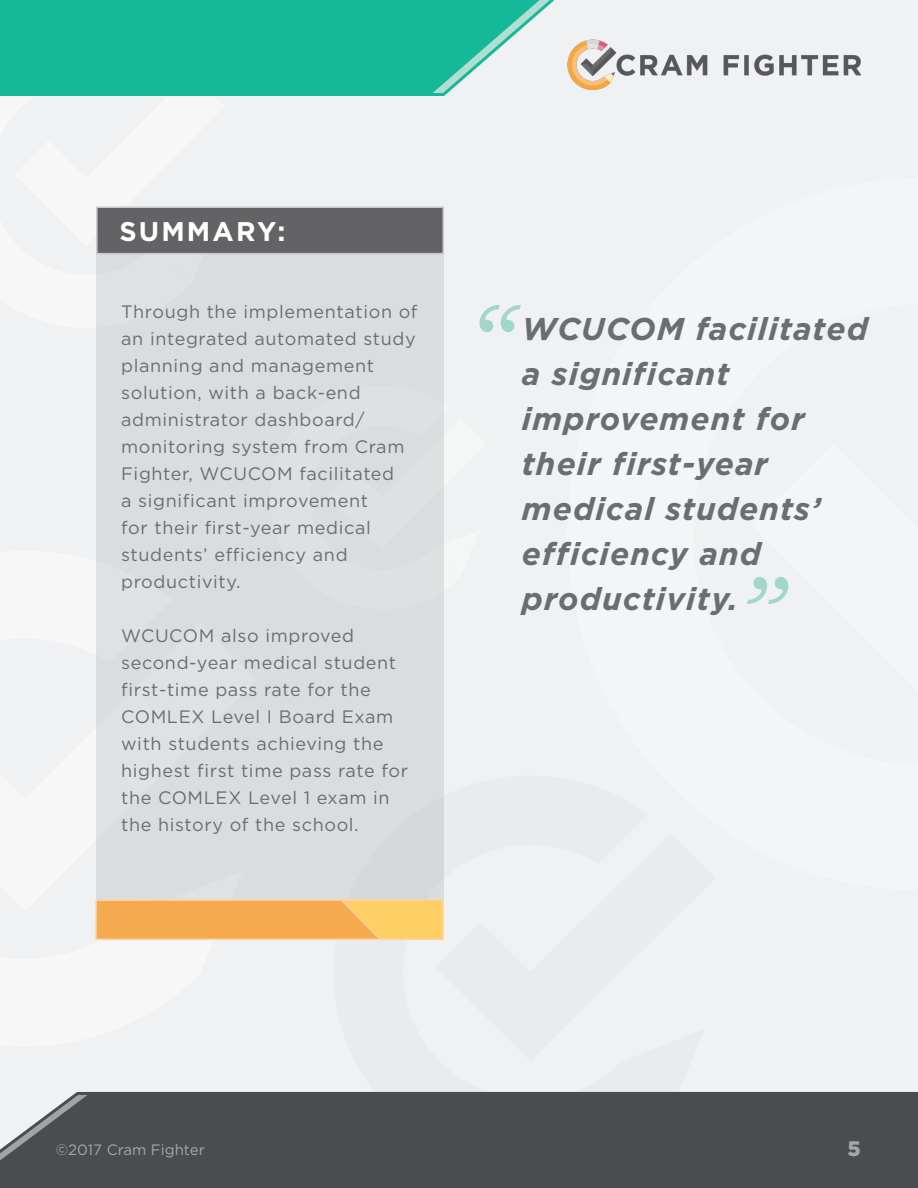
<style>
.page{position:relative;width:918px;height:1188px;background:#f0f1f2}
.page>*{position:absolute;margin:0;border:0;box-sizing:border-box;transform-origin:0 0}
.t1{font:italic 700 82.5px "Baskerville";color:#a2d7c8}
.t2{font:italic 700 31.5px/45px "Gotham";letter-spacing:.035em;color:#6c6d70}
.t3{font:700 27px "Gotham";letter-spacing:.08em;color:#fff}
.t4{font:900 21px "Gotham";color:#a5a6aa}
.t5{font:18px/27px "Gotham";letter-spacing:.035em;color:#6c6d70}
.t6{font:15px "Gotham";color:#a5a6aa}
</style>
<div class="page">
<img style="left:567px;top:39px;width:295px;height:51px">
<div style="left:0;top:1093px;width:918px;height:95px;background:#4b4c4d"></div>
<div style="left:96px;top:248px;width:348px;height:679px;background:#dbdcde"></div>
<div style="left:96px;top:207px;width:348px;height:47px;background:#636366;border:2px solid #c7c8ca"></div>
<svg style="left:0;top:0;width:554px;height:96px"></svg>
<svg style="left:0;top:0;width:540px;height:94px;background:#26bd9f"></svg>
<svg style="left:0;top:899px;width:705px;height:212px"></svg>
<p class="t3" style="left:119px;top:213px;width:168px">SUMMARY:</p>
<p class="t5" style="left:121px;top:298px;width:298px">Through the implementation of an integrated automated study planning and management solution, with a back-end administrator dashboard/ monitoring system from Cram<br>Fighter, WCUCOM facilitated<br>a significant improvement<br>for their first-year medical students’ efficiency and productivity.</p>
<p class="t5" style="left:121px;top:622px;width:288px">WCUCOM also improved second-year medical student first-time pass rate for the<br>COMLEX Level I Board Exam with students achieving the highest first time pass rate for the COMLEX Level 1 exam in the history of the school.</p>
<p class="t1" style="left:465px;top:277px;width:51px">“</p>
<p class="t2" style="left:522px;top:306px;width:348px">WCUCOM facilitated a significant improvement for their first-year medical students’ efficiency and productivity.</p>
<p class="t1" style="left:739px;top:548px;width:48px">”</p>
<p class="t6" style="left:56px;top:1140px;width:150px">©2017 Cram Fighter</p>
<p class="t4" style="left:847px;top:1134px;width:15px">5</p>
</div>
